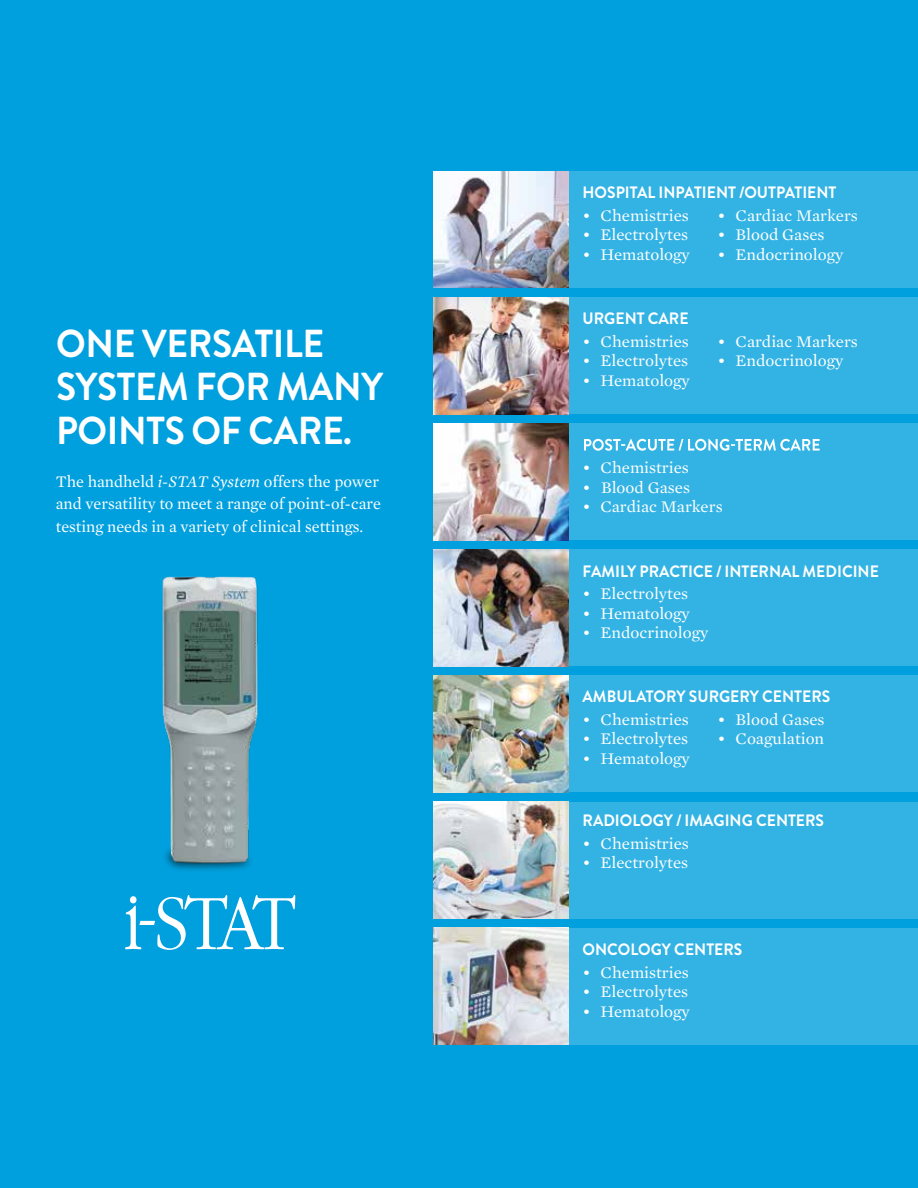
<style>
.page{position:relative;width:918px;height:1188px;background:#00a0de}
.page>*{position:absolute;margin:0;border:0;box-sizing:border-box;transform-origin:0 0}
.t1{font:700 39px/43.5px "Brandon Grotesque";letter-spacing:-.01em;color:#fff;scale:.95 1}
.t2{font:16.5px/22.5px "Mercury Text G1";color:#fff;text-align:justify}
.t3{font:700 16.5px "Brandon Grotesque";color:#fff;scale:.95 1}
.s1{font-style:italic}
</style>
<div class="page">
<div style="left:569px;top:171px;width:349px;height:117px;background:#33b3e4"></div>
<div style="left:569px;top:297px;width:349px;height:117px;background:#33b3e4"></div>
<div style="left:569px;top:423px;width:349px;height:117px;background:#33b3e4"></div>
<svg style="left:584px;top:439px;width:236px;height:12px"></svg>
<div style="left:569px;top:549px;width:349px;height:117px;background:#33b3e4"></div>
<div style="left:569px;top:675px;width:349px;height:117px;background:#33b3e4"></div>
<div style="left:569px;top:802px;width:349px;height:117px;background:#33b3e4"></div>
<div style="left:569px;top:928px;width:349px;height:117px;background:#33b3e4"></div>
<img style="left:434px;top:297px;width:135px;height:117px">
<img style="left:434px;top:549px;width:135px;height:117px">
<img style="left:434px;top:171px;width:135px;height:117px">
<img style="left:434px;top:423px;width:135px;height:117px">
<img style="left:434px;top:928px;width:135px;height:117px">
<img style="left:434px;top:676px;width:135px;height:117px">
<img style="left:434px;top:802px;width:135px;height:117px">
<svg style="left:125px;top:895px;width:171px;height:55px"></svg>
<img style="left:162px;top:576px;width:96px;height:294px">
<h1 class="t1" style="left:56px;top:322px;width:346px">ONE VERSATILE<br>SYSTEM FOR MANY<br>POINTS OF CARE.</h1>
<p class="t2" style="left:56px;top:470px;width:327px">The handheld <span class="s1">i-STAT System</span> offers the power and versatility to meet a range of point-of-care testing needs in a variety of clinical settings.</p>
<p class="t3" style="left:583px;top:181px;width:269px">HOSPITAL INPATIENT /OUTPATIENT</p>
<p class="t2" style="left:582px;top:204px;width:108px">• Chemistries</p>
<p class="t2" style="left:717px;top:204px;width:142px">• Cardiac Markers</p>
<p class="t2" style="left:582px;top:224px;width:107px">• Electrolytes</p>
<p class="t2" style="left:717px;top:224px;width:109px">• Blood Gases</p>
<p class="t2" style="left:582px;top:243px;width:109px">• Hematology</p>
<p class="t2" style="left:717px;top:243px;width:128px">• Endocrinology</p>
<p class="t3" style="left:583px;top:307px;width:113px">URGENT CARE</p>
<p class="t2" style="left:582px;top:330px;width:108px">• Chemistries</p>
<p class="t2" style="left:717px;top:330px;width:142px">• Cardiac Markers</p>
<p class="t2" style="left:582px;top:350px;width:107px">• Electrolytes</p>
<p class="t2" style="left:717px;top:350px;width:128px">• Endocrinology</p>
<p class="t2" style="left:582px;top:369px;width:109px">• Hematology</p>
<p class="t2" style="left:582px;top:456px;width:108px">• Chemistries</p>
<p class="t2" style="left:582px;top:476px;width:109px">• Blood Gases</p>
<p class="t2" style="left:582px;top:495px;width:142px">• Cardiac Markers</p>
<p class="t3" style="left:583px;top:559px;width:313px">FAMILY PRACTICE / INTERNAL MEDICINE</p>
<p class="t2" style="left:582px;top:583px;width:107px">• Electrolytes</p>
<p class="t2" style="left:582px;top:602px;width:109px">• Hematology</p>
<p class="t2" style="left:582px;top:622px;width:128px">• Endocrinology</p>
<p class="t3" style="left:583px;top:685px;width:262px">AMBULATORY SURGERY CENTERS</p>
<p class="t2" style="left:582px;top:708px;width:108px">• Chemistries</p>
<p class="t2" style="left:717px;top:708px;width:109px">• Blood Gases</p>
<p class="t2" style="left:582px;top:728px;width:107px">• Electrolytes</p>
<p class="t2" style="left:717px;top:728px;width:108px">• Coagulation</p>
<p class="t2" style="left:582px;top:747px;width:109px">• Hematology</p>
<p class="t3" style="left:583px;top:809px;width:256px">RADIOLOGY / IMAGING CENTERS</p>
<p class="t2" style="left:582px;top:832px;width:108px">• Chemistries</p>
<p class="t2" style="left:582px;top:852px;width:107px">• Electrolytes</p>
<p class="t3" style="left:583px;top:938px;width:170px">ONCOLOGY CENTERS</p>
<p class="t2" style="left:582px;top:961px;width:108px">• Chemistries</p>
<p class="t2" style="left:582px;top:981px;width:107px">• Electrolytes</p>
<p class="t2" style="left:582px;top:1000px;width:109px">• Hematology</p>
</div>
